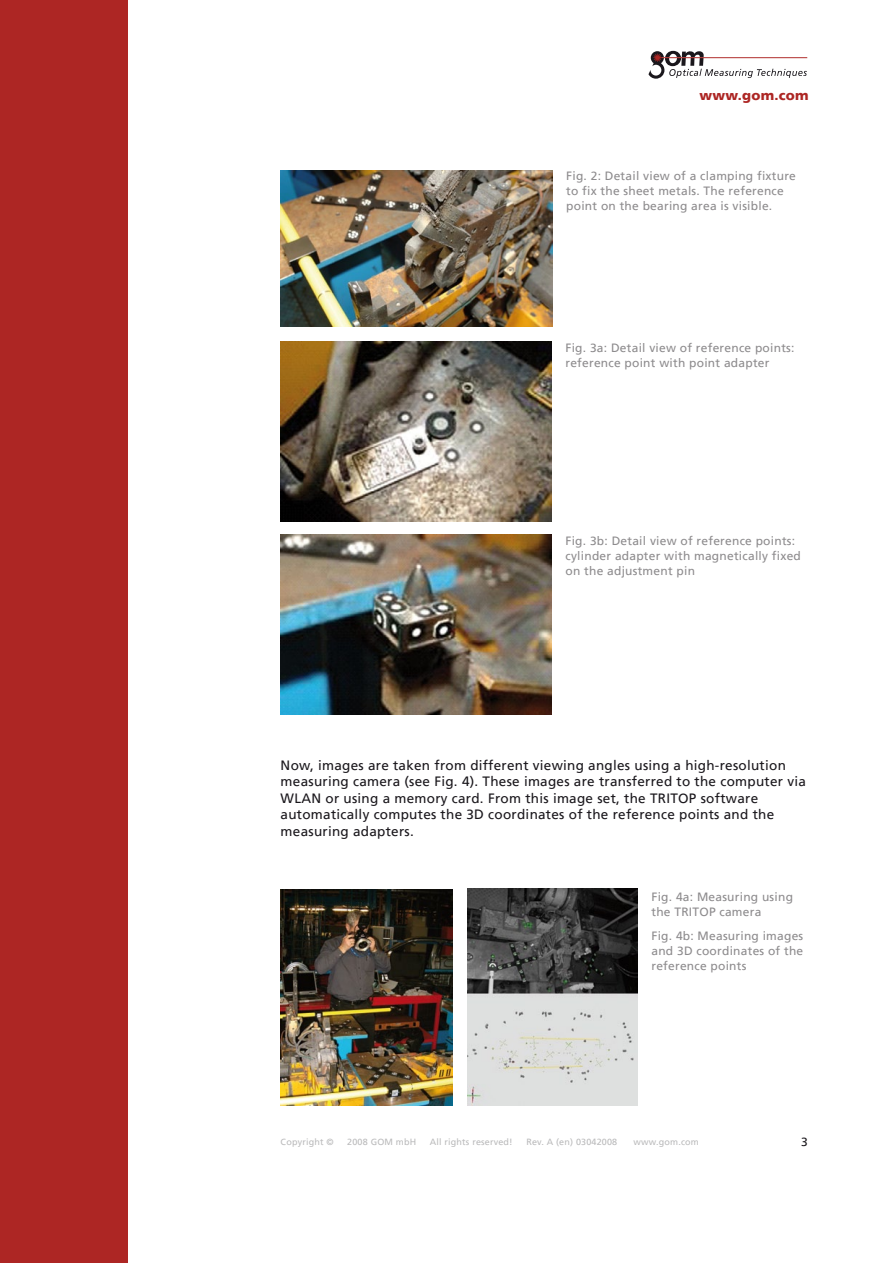
<style>
.page{position:relative;width:893px;height:1263px;background:#fff}
.page>*{position:absolute;margin:0;border:0;box-sizing:border-box;transform-origin:0 0}
.t1{font:13.5px/16.5px "Frutiger LT";letter-spacing:.02em;color:#1a171c}
.t2{font:900 13.5px "Frutiger LT";letter-spacing:.02em;color:#ad2624}
.t3{font:12px/15px "Frutiger LT";letter-spacing:.02em;color:#8d8b8d}
.t4{font:12px "Frutiger LT";color:#1a171c}
.t5{font:9px "Frutiger LT";letter-spacing:.02em;color:#bababb}
</style>
<div class="page">
<div style="left:0;top:0;width:128px;height:1263px;background:#ad2624"></div>
<svg style="left:648px;top:50px;width:159px;height:29px"></svg>
<img style="left:281px;top:171px;width:271px;height:156px">
<img style="left:281px;top:341px;width:271px;height:180px">
<img style="left:281px;top:534px;width:271px;height:181px">
<img style="left:281px;top:889px;width:172px;height:217px">
<img style="left:467px;top:889px;width:171px;height:217px">
<p class="t2" style="left:699px;top:87px;width:111px">www.gom.com</p>
<p class="t3" style="left:566px;top:169px;width:231px">Fig. 2: Detail view of a clamping fixture to fix the sheet metals. The reference point on the bearing area is visible.</p>
<p class="t3" style="left:565px;top:340px;width:231px">Fig. 3a: Detail view of reference points: reference point with point adapter</p>
<p class="t3" style="left:565px;top:533px;width:237px">Fig. 3b: Detail view of reference points: cylinder adapter with magnetically fixed on the adjustment pin</p>
<p class="t1" style="left:281px;top:757px;width:527px">Now, images are taken from different viewing angles using a high-resolution measuring camera (see Fig. 4). These images are transferred to the computer via WLAN or using a memory card. From this image set, the TRITOP software automatically computes the 3D coordinates of the reference points and the measuring adapters.</p>
<p class="t3" style="left:651px;top:889px;width:143px">Fig. 4a: Measuring using the TRITOP camera</p>
<p class="t3" style="left:651px;top:929px;width:153px;text-align:justify">Fig. 4b: Measuring images and 3D coordinates of the reference points</p>
<p class="t5" style="left:281px;top:1137px;width:55px">Copyright ©</p>
<p class="t5" style="left:347px;top:1137px;width:70px">2008 GOM mbH</p>
<p class="t5" style="left:430px;top:1137px;width:84px">All rights reserved!</p>
<p class="t5" style="left:526px;top:1137px;width:92px">Rev. A (en) 03042008</p>
<p class="t5" style="left:634px;top:1137px;width:67px">www.gom.com</p>
<p class="t4" style="left:801px;top:1134px;width:8px">3</p>
</div>
